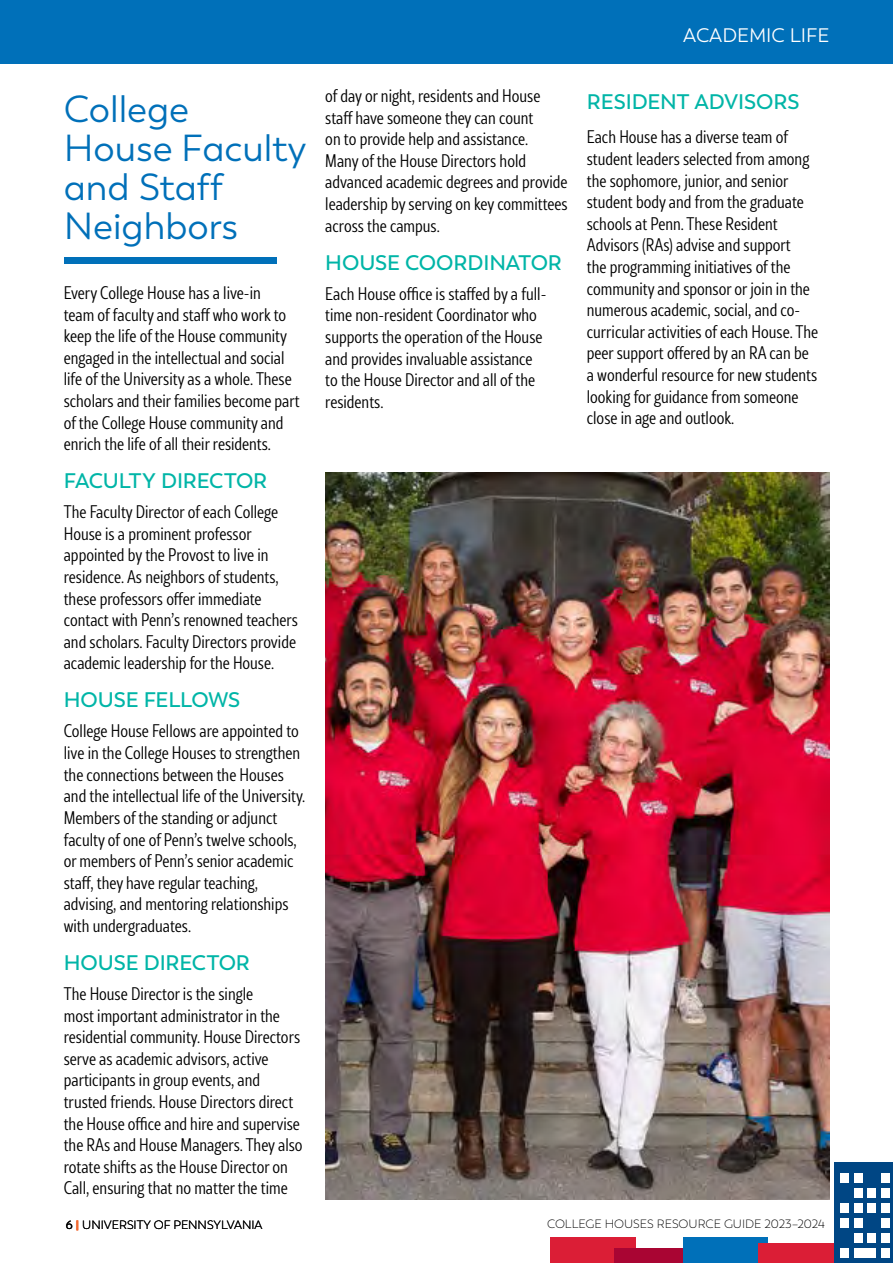
<style>
.page{position:relative;width:893px;height:1263px;background:#fff}
.page>*{position:absolute;margin:0;border:0;box-sizing:border-box;transform-origin:0 0}
.t1{font:37.5px/39px "Trenda";color:#0070b9}
.t2{font:600 21px "Trenda";letter-spacing:-.005em;color:#00b5a7}
.t3{font:19.5px "Trenda";color:#fff}
.t4{font:300 18px/21.6px "Rival Sans Narrow";color:#000}
.t5{font:300 12px "Trenda";color:#000}
.s1{font-weight:400}
.s2{font-weight:900;color:#f26a32}
</style>
<div class="page">
<div style="left:550px;top:1237px;width:86px;height:26px;background:#db1e36"></div>
<div style="left:614px;top:1248px;width:73px;height:15px;background:#a90533"></div>
<div style="left:684px;top:1237px;width:84px;height:26px;background:#0070b9"></div>
<div style="left:834px;top:1162px;width:59px;height:101px;background:#004684"></div>
<div style="left:759px;top:1243px;width:75px;height:20px;background:#db1e36"></div>
<div style="left:840px;top:1173px;width:9px;height:10px;background:#fff"></div>
<div style="left:854px;top:1173px;width:8px;height:10px;background:#fff"></div>
<div style="left:881px;top:1173px;width:9px;height:10px;background:#fff"></div>
<div style="left:854px;top:1188px;width:8px;height:10px;background:#fff"></div>
<div style="left:867px;top:1188px;width:9px;height:10px;background:#fff"></div>
<div style="left:881px;top:1188px;width:9px;height:10px;background:#fff"></div>
<div style="left:840px;top:1203px;width:9px;height:10px;background:#fff"></div>
<div style="left:854px;top:1203px;width:8px;height:10px;background:#fff"></div>
<div style="left:867px;top:1203px;width:9px;height:10px;background:#fff"></div>
<div style="left:881px;top:1203px;width:9px;height:10px;background:#fff"></div>
<div style="left:840px;top:1218px;width:9px;height:10px;background:#fff"></div>
<div style="left:854px;top:1218px;width:8px;height:10px;background:#fff"></div>
<div style="left:881px;top:1218px;width:9px;height:10px;background:#fff"></div>
<div style="left:854px;top:1233px;width:8px;height:10px;background:#fff"></div>
<div style="left:867px;top:1233px;width:9px;height:10px;background:#fff"></div>
<div style="left:881px;top:1233px;width:9px;height:10px;background:#fff"></div>
<div style="left:840px;top:1248px;width:9px;height:10px;background:#fff"></div>
<div style="left:854px;top:1248px;width:22px;height:10px;background:#fff"></div>
<div style="left:881px;top:1248px;width:9px;height:10px;background:#fff"></div>
<div style="left:0;top:0;width:893px;height:64px;background:#0070b9"></div>
<img style="left:325px;top:472px;width:504px;height:727px">
<div style="left:64px;top:258px;width:212px;height:6px;background:#0070b9"></div>
<h1 class="t1" style="left:64px;top:90px;width:244px">College<br>House Faculty and Staff<br>Neighbors</h1>
<p class="t4" style="left:64px;top:282px;width:237px">Every College House has a live-in<br>team of faculty and staff who work to keep the life of the House community engaged in the intellectual and social life of the University as a whole. These scholars and their families become part of the College House community and enrich the life of all their residents.</p>
<p class="t2" style="left:64px;top:468px;width:205px">FACULTY DIRECTOR</p>
<p class="t4" style="left:64px;top:501px;width:236px">The Faculty Director of each College House is a prominent professor appointed by the Provost to live in residence. As neighbors of students, these professors offer immediate contact with Penn’s renowned teachers and scholars. Faculty Directors provide academic leadership for the House.</p>
<p class="t2" style="left:64px;top:687px;width:178px">HOUSE FELLOWS</p>
<p class="t4" style="left:64px;top:720px;width:243px">College House Fellows are appointed to live in the College Houses to strengthen the connections between the Houses and the intellectual life of the University.<br>Members of the standing or adjunct faculty of one of Penn’s twelve schools, or members of Penn’s senior academic staff, they have regular teaching, advising, and mentoring relationships with undergraduates.</p>
<p class="t2" style="left:64px;top:950px;width:188px">HOUSE DIRECTOR</p>
<p class="t4" style="left:64px;top:983px;width:240px">The House Director is the single<br>most important administrator in the residential community. House Directors serve as academic advisors, active participants in group events, and trusted friends. House Directors direct the House office and hire and supervise the RAs and House Managers. They also rotate shifts as the House Director on Call, ensuring that no matter the time</p>
<p class="t4" style="left:325px;top:85px;width:244px">of day or night, residents and House staff have someone they can count<br>on to provide help and assistance.<br>Many of the House Directors hold advanced academic degrees and provide leadership by serving on key committees across the campus.</p>
<p class="t2" style="left:325px;top:250px;width:238px">HOUSE COORDINATOR</p>
<p class="t4" style="left:325px;top:283px;width:223px">Each House office is staffed by a full&shy;time non-resident Coordinator who supports the operation of the House and provides invaluable assistance to the House Director and all of the residents.</p>
<p class="t3" style="left:683px;top:24px;width:147px">ACADEMIC LIFE</p>
<p class="t2" style="left:587px;top:89px;width:214px">RESIDENT ADVISORS</p>
<p class="t4" style="left:587px;top:126px;width:233px">Each House has a diverse team of student leaders selected from among the sophomore, junior, and senior student body and from the graduate schools at Penn. These Resident Advisors (RAs) advise and support<br>the programming initiatives of the community and sponsor or join in the numerous academic, social, and co&shy;curricular activities of each House. The peer support offered by an RA can be a wonderful resource for new students looking for guidance from someone close in age and outlook.</p>
<p class="t5" style="left:66px;top:1218px;width:198px"><span class="s1">6</span> <span class="s2">|</span> UNIVERSITY OF PENNSYLVANIA</p>
<p class="t5" style="left:547px;top:1217px;width:279px">COLLEGE HOUSES RESOURCE GUIDE 2023–2024</p>
</div>
